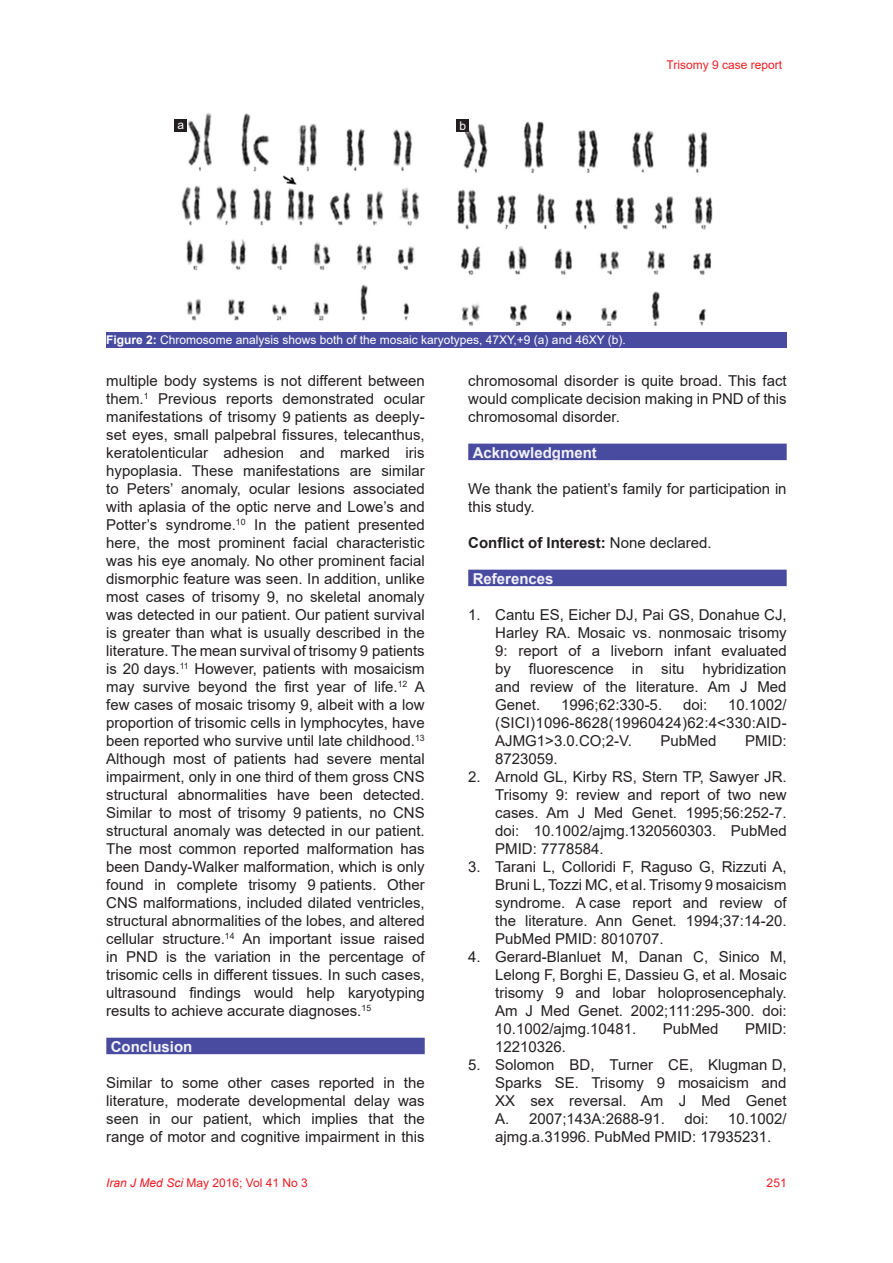
<style>
.page{position:relative;width:893px;height:1263px;background:#fff}
.page>*{position:absolute;margin:0;border:0;box-sizing:border-box;transform-origin:0 0}
.TXFL{font:15px/18px "Arial";color:#231f20;text-align:justify}
.REF{font:15px/18px "Arial";color:#231f20;text-align:justify}
.t1{font:700 15px "Arial";color:#f2f2f8}
.TX_Conflict{font:700 15px "Arial";color:#231f20}
.FGC{font:12px "Arial";color:#fff}
.RF{font:12px "Arial";color:#ee1d23}
.LABEL{font:12px "Arial";color:#fff}
.s1{font-weight:700}
.s2{font-weight:400}
.s3{font-style:italic}
</style>
<div class="page">
<div style="left:106px;top:1038px;width:319px;height:16px;background:#484b9f"></div>
<div style="left:468px;top:444px;width:319px;height:16px;background:#484b9f"></div>
<div style="left:468px;top:570px;width:319px;height:16px;background:#484b9f"></div>
<img style="left:181px;top:113px;width:532px;height:213px">
<div style="left:106px;top:332px;width:681px;height:16px;background:#484b9f"></div>
<div style="left:456px;top:119px;width:13px;height:13px;background:#231f20"></div>
<div style="left:174px;top:119px;width:13px;height:13px;background:#231f20"></div>
<p class="LABEL" style="left:177px;top:116px;width:8px">a</p>
<p class="LABEL" style="left:459px;top:117px;width:8px">b</p>
<p class="RF" style="left:667px;top:57px;width:117px">Trisomy 9 case report</p>
<p class="FGC" style="left:106px;top:332px;width:521px"><span class="s1">Figure 2:</span> Chromosome analysis shows both of the mosaic karyotypes, 47XY,+9 (a) and 46XY (b).</p>
<p class="TXFL" style="left:106px;top:371px;width:320px">multiple body systems is not different between them.<sup>1</sup> Previous reports demonstrated ocular manifestations of trisomy 9 patients as deeply&shy;set eyes, small palpebral fissures, telecanthus, keratolenticular adhesion and marked iris hypoplasia. These manifestations are similar to Peters’ anomaly, ocular lesions associated with aplasia of the optic nerve and Lowe’s and Potter’s syndrome.<sup>10</sup> In the patient presented here, the most prominent facial characteristic was his eye anomaly. No other prominent facial dismorphic feature was seen. In addition, unlike most cases of trisomy 9, no skeletal anomaly was detected in our patient. Our patient survival is greater than what is usually described in the literature. The mean survival of trisomy 9 patients is 20 days.<sup>11</sup> However, patients with mosaicism may survive beyond the first year of life.<sup>12</sup> A few cases of mosaic trisomy 9, albeit with a low proportion of trisomic cells in lymphocytes, have been reported who survive until late childhood.<sup>13<br></sup>Although most of patients had severe mental impairment, only in one third of them gross CNS structural abnormalities have been detected.<br>Similar to most of trisomy 9 patients, no CNS structural anomaly was detected in our patient.<br>The most common reported malformation has been Dandy-Walker malformation, which is only found in complete trisomy 9 patients. Other CNS malformations, included dilated ventricles, structural abnormalities of the lobes, and altered cellular structure.<sup>14</sup> An important issue raised in PND is the variation in the percentage of trisomic cells in different tissues. In such cases, ultrasound findings would help karyotyping results to achieve accurate diagnoses.<sup>15</sup></p>
<h1 class="t1" style="left:111px;top:1036px;width:83px">Conclusion</h1>
<p class="TXFL" style="left:106px;top:1073px;width:320px">Similar to some other cases reported in the literature, moderate developmental delay was seen in our patient, which implies that the range of motor and cognitive impairment in this</p>
<p class="TXFL" style="left:468px;top:371px;width:320px">chromosomal disorder is quite broad. This fact would complicate decision making in PND of this chromosomal disorder.</p>
<h1 class="t1" style="left:473px;top:442px;width:126px">Acknowledgment</h1>
<p class="TXFL" style="left:468px;top:479px;width:320px">We thank the patient’s family for participation in this study.</p>
<p class="TX_Conflict" style="left:468px;top:532px;width:245px">Conflict of Interest: <span class="s2">None declared.</span></p>
<h1 class="t1" style="left:473px;top:568px;width:82px">References</h1>
<p class="REF" style="left:495px;top:605px;width:293px;text-indent:-27px">1. Cantu ES, Eicher DJ, Pai GS, Donahue CJ, Harley RA. Mosaic vs. nonmosaic trisomy 9: report of a liveborn infant evaluated by fluorescence in situ hybridization and review of the literature. Am J Med Genet.</p>
<p class="REF" style="left:495px;top:695px;width:293px;text-indent:233px">10.1002/ (SICI)1096-8628(19960424)62:4&lt;330:AID-AJMG1&gt;3.0.CO;2-V.</p>
<p class="REF" style="left:561px;top:695px;width:102px">1996;62:330-5.</p>
<p class="REF" style="left:683px;top:695px;width:26px">doi:</p>
<p class="REF" style="left:660px;top:731px;width:57px">PubMed</p>
<p class="REF" style="left:745px;top:731px;width:43px">PMID:</p>
<p class="REF" style="left:495px;top:749px;width:64px">8723059.</p>
<p class="REF" style="left:495px;top:767px;width:293px;text-indent:-27px">2. Arnold GL, Kirby RS, Stern TP, Sawyer JR.<br>Trisomy 9: review and report of two new cases. Am J Med Genet. 1995;56:252-7. doi: 10.1002/ajmg.1320560303. PubMed PMID: 7778584.</p>
<p class="REF" style="left:495px;top:857px;width:293px;text-indent:-27px">3. Tarani L, Colloridi F, Raguso G, Rizzuti A, Bruni L, Tozzi MC, et al. Trisomy 9 mosaicism syndrome. A case report and review of the literature. Ann Genet. 1994;37:14-20.<br>PubMed PMID: 8010707.</p>
<p class="REF" style="left:495px;top:947px;width:293px;text-indent:-27px">4. Gerard-Blanluet M, Danan C, Sinico M, Lelong F, Borghi E, Dassieu G, et al. Mosaic trisomy 9 and lobar holoprosencephaly.<br>Am J Med Genet. 2002;111:295-300. doi:<br>10.1002/ajmg.10481.</p>
<p class="REF" style="left:663px;top:1019px;width:57px">PubMed</p>
<p class="REF" style="left:745px;top:1019px;width:43px">PMID:</p>
<p class="REF" style="left:495px;top:1037px;width:72px">12210326.</p>
<p class="REF" style="left:495px;top:1055px;width:293px;text-indent:-27px">5. Solomon BD, Turner CE, Klugman D, Sparks SE. Trisomy 9 mosaicism and XX sex reversal. Am J Med Genet A. 2007;143A:2688-91.</p>
<p class="REF" style="left:495px;top:1109px;width:293px;text-indent:233px">10.1002/ ajmg.a.31996. PubMed PMID: 17935231.</p>
<p class="REF" style="left:684px;top:1109px;width:26px">doi:</p>
<p class="RF" style="left:106px;top:1174px;width:203px"><span class="s3">Iran J Med Sci</span> May 2016; Vol 41 No 3</p>
<p class="RF" style="left:767px;top:1174px;width:22px">251</p>
</div>
